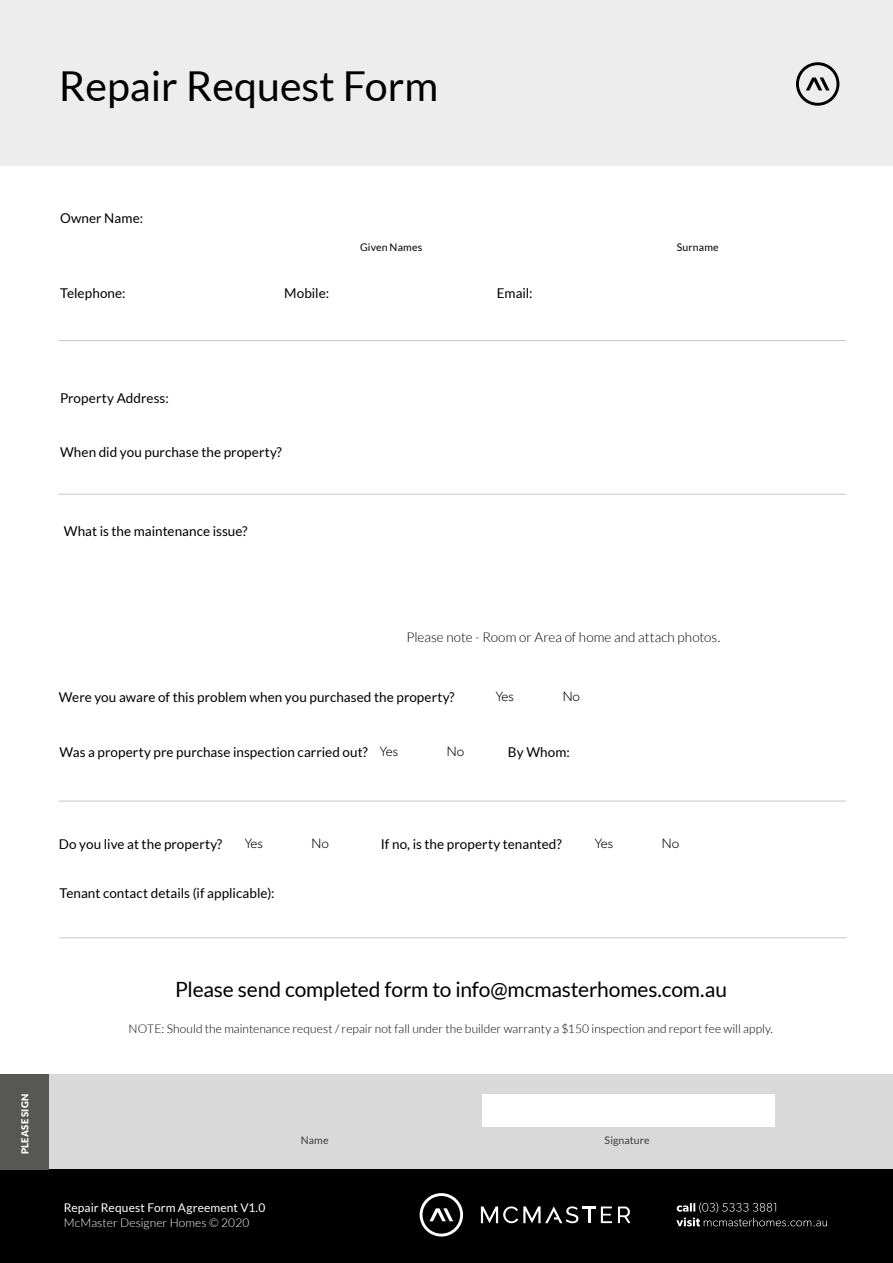
<style>
.page{position:relative;width:893px;height:1263px;background:#fff}
.page>*{position:absolute;margin:0;border:0;box-sizing:border-box;transform-origin:0 0}
.t1{font:41.25px "Lato";color:#000}
.t2{font:21px "Lato";letter-spacing:-.01em;color:#000}
.t3{font:13.5px "Lato";letter-spacing:.005em;color:#000}
.t4{font:300 13.5px "Lato";letter-spacing:.005em;color:#000}
.t5{font:300 13.5px "Gibson";color:#000}
.t6{font:300 12px "Lato";letter-spacing:.005em;color:#000}
.t7{font:12px "Lato";letter-spacing:.01em;color:#fff}
.t8{font:300 12px "Lato";letter-spacing:.01em;color:#fff}
.t9{font:10.5px "Lato";letter-spacing:.015em;color:#000}
.t10{font:10.5px "Lato";letter-spacing:.01em;color:#3c3c3b}
.t11{font:900 9.6px "Lato";letter-spacing:.02em;color:#fff}
.s1{font-family:"Gibson";font-weight:300}
</style>
<div class="page">
<div style="left:0;top:0;width:893px;height:166px;background:#ededed"></div>
<hr style="left:59px;top:340px;width:787px;height:1px;background:#c6c6c6">
<div style="left:0;top:1169px;width:893px;height:94px;background:#000"></div>
<svg style="left:676px;top:1202px;width:151px;height:24px"></svg>
<svg style="left:420px;top:1193px;width:43px;height:43px"></svg>
<svg style="left:618px;top:1206px;width:12px;height:17px"></svg>
<svg style="left:481px;top:1206px;width:131px;height:17px"></svg>
<svg style="left:796px;top:62px;width:43px;height:44px"></svg>
<hr style="left:59px;top:801px;width:787px;height:1px;background:#c6c6c6">
<hr style="left:59px;top:937px;width:788px;height:1px;background:#c6c6c6">
<hr style="left:59px;top:494px;width:787px;height:1px;background:#c6c6c6">
<div style="left:0;top:1074px;width:893px;height:95px;background:#d9d9d9"></div>
<div style="left:482px;top:1094px;width:292px;height:33px;background:#fff"></div>
<div style="left:0;top:1074px;width:48px;height:95px;background:#575756"></div>
<h1 class="t1" style="left:59px;top:63px;width:381px">Repair Request Form</h1>
<p class="t3" style="left:60px;top:211px;width:85px">Owner Name:</p>
<p class="t9" style="left:360px;top:241px;width:64px">Given Names</p>
<p class="t9" style="left:677px;top:241px;width:43px">Surname</p>
<p class="t3" style="left:60px;top:285px;width:67px">Telephone:</p>
<p class="t3" style="left:284px;top:285px;width:46px">Mobile:</p>
<p class="t3" style="left:497px;top:285px;width:37px">Email:</p>
<p class="t3" style="left:60px;top:390px;width:110px">Property Address:</p>
<p class="t3" style="left:60px;top:445px;width:223px">When did you purchase the property?</p>
<p class="t3" style="left:64px;top:523px;width:185px">What is the maintenance issue?</p>
<p class="t4" style="left:406px;top:630px;width:315px">Please note - Room or Area of home and attach photos.</p>
<p class="t3" style="left:59px;top:689px;width:397px">Were you aware of this problem when you purchased the property?</p>
<p class="t5" style="left:496px;top:688px;width:20px">Yes</p>
<p class="t5" style="left:563px;top:688px;width:19px">No</p>
<p class="t3" style="left:59px;top:744px;width:340px">Was a property pre purchase inspection carried out? <span class="s1">Yes</span></p>
<p class="t5" style="left:447px;top:743px;width:19px">No</p>
<p class="t3" style="left:508px;top:744px;width:63px">By Whom:</p>
<p class="t3" style="left:59px;top:837px;width:165px">Do you live at the property?</p>
<p class="t5" style="left:245px;top:836px;width:20px">Yes</p>
<p class="t5" style="left:312px;top:836px;width:19px">No</p>
<p class="t3" style="left:381px;top:837px;width:183px">If no, is the property tenanted?</p>
<p class="t5" style="left:595px;top:836px;width:20px">Yes</p>
<p class="t5" style="left:662px;top:836px;width:19px">No</p>
<p class="t3" style="left:59px;top:886px;width:217px">Tenant contact details (if applicable):</p>
<p class="t11" style="left:19px;top:1154px;width:61px;rotate:-90deg">PLEASE SIGN</p>
<h2 class="t2" style="left:175px;top:977px;width:553px">Please send completed form to info@mcmasterhomes.com.au</h2>
<p class="t6" style="left:128px;top:1022px;width:646px">NOTE: Should the maintenance request / repair not fall under the builder warranty a $150 inspection and report fee will apply.</p>
<p class="t7" style="left:64px;top:1201px;width:203px">Repair Request Form Agreement V1.0</p>
<p class="t8" style="left:64px;top:1216px;width:187px">McMaster Designer Homes © 2020</p>
<p class="t10" style="left:301px;top:1135px;width:29px">Name</p>
<p class="t10" style="left:605px;top:1135px;width:47px">Signature</p>
</div>
